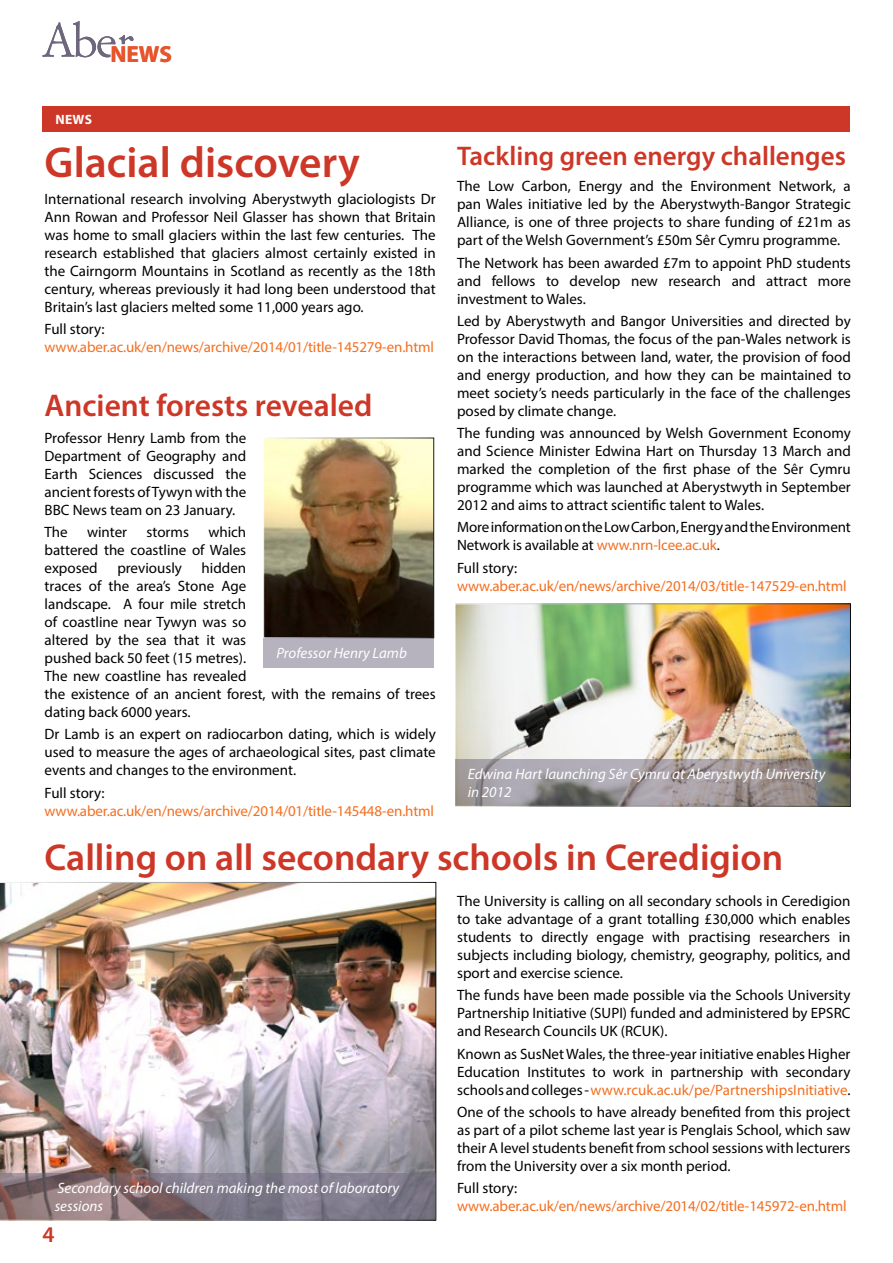
<style>
.page{position:relative;width:893px;height:1263px;background:#fff}
.page>*{position:absolute;margin:0;border:0;box-sizing:border-box;transform-origin:0 0}
.t1{font:600 43.5px "Myriad Pro";color:#cd3727}
.t2{font:600 37.5px "Myriad Pro";color:#cd3727}
.t3{font:600 31.5px "Myriad Pro";color:#cd3727}
.t4{font:600 27px "Myriad Pro";color:#cd3727}
.t5{font:700 23.25px "Myriad Pro";color:#e7552c}
.t6{font:600 22.5px "Myriad Pro";color:#cd3727}
.t7{font:15px/18px "Myriad Pro";color:#000;text-align:justify}
.t8{font:15px "Myriad Pro";letter-spacing:-.01em;color:#f36f21}
.t9{font:italic 15px/18px "Myriad Pro";color:#fff}
.t10{font:700 13.5px "Myriad Pro";color:#fff}
.s1{color:#f36f21}
</style>
<div class="page">
<div style="left:43px;top:106px;width:807px;height:26px;background:#cd3727"></div>
<img style="left:265px;top:440px;width:167px;height:196px">
<div style="left:263px;top:438px;width:171px;height:200px;border:1px solid #fff"></div>
<div style="left:264px;top:638px;width:170px;height:30px;background:#b6b2be"></div>
<img style="left:457px;top:605px;width:392px;height:154px">
<svg style="left:455px;top:759px;width:395px;height:47px;background:#979193"></svg>
<svg style="left:43px;top:21px;width:90px;height:36px"></svg>
<img style="left:0;top:882px;width:436px;height:291px">
<svg style="left:0;top:1173px;width:436px;height:47px;background:#827580"></svg>
<h3 class="t5" style="left:110px;top:39px;width:63px">NEWS</h3>
<p class="t10" style="left:55px;top:111px;width:38px">NEWS</p>
<h1 class="t1" style="left:45px;top:135px;width:317px">Glacial discovery</h1>
<p class="t7" style="left:45px;top:189px;width:393px">International research involving Aberystwyth glaciologists Dr Ann Rowan and Professor Neil Glasser has shown that Britain was home to small glaciers within the last few centuries. The research established that glaciers almost certainly existed in the Cairngorm Mountains in Scotland as recently as the 18th century, whereas previously it had long been understood that Britain’s last glaciers melted some 11,000 years ago.</p>
<p class="t7" style="left:45px;top:320px;width:62px">Full story:</p>
<p class="t8" style="left:45px;top:338px;width:391px">www.aber.ac.uk/en/news/archive/2014/01/title-145279-en.html</p>
<h3 class="t3" style="left:45px;top:386px;width:329px">Ancient forests revealed</h3>
<p class="t7" style="left:45px;top:428px;width:203px">Professor Henry Lamb from the Department of Geography and Earth Sciences discussed the ancient forests of Tywyn with the BBC News team on 23 January.</p>
<p class="t7" style="left:45px;top:523px;width:25px">The</p>
<p class="t7" style="left:87px;top:523px;width:42px">winter</p>
<p class="t7" style="left:147px;top:523px;width:44px">storms</p>
<p class="t7" style="left:45px;top:523px;width:203px;text-indent:164px">which battered the coastline of Wales exposed</p>
<p class="t7" style="left:45px;top:559px;width:393px;text-align:left;text-indent:157px">hidden<br>traces of the area’s Stone Age<br>landscape. A four mile stretch<br>of coastline near Tywyn was so<br>altered by the sea that it was<br>pushed back 50 feet (15 metres).<br>The new coastline has revealed<br>the existence of an ancient forest, with the remains of trees dating back 6000 years.</p>
<p class="t7" style="left:45px;top:725px;width:393px">Dr Lamb is an expert on radiocarbon dating, which is widely used to measure the ages of archaeological sites, past climate events and changes to the environment.</p>
<p class="t7" style="left:45px;top:783px;width:62px">Full story:</p>
<p class="t8" style="left:45px;top:801px;width:391px">www.aber.ac.uk/en/news/archive/2014/01/title-145448-en.html</p>
<p class="t7" style="left:117px;top:559px;width:66px">previously</p>
<p class="t9" style="left:276px;top:644px;width:132px">Professor Henry Lamb</p>
<h3 class="t4" style="left:457px;top:139px;width:390px">Tackling green energy challenges</h3>
<p class="t7" style="left:457px;top:177px;width:395px">The Low Carbon, Energy and the Environment Network, a pan Wales initiative led by the Aberystwyth-Bangor Strategic Alliance, is one of three projects to share funding of £21m as part of the Welsh Government’s £50m Sêr Cymru programme.</p>
<p class="t7" style="left:457px;top:253px;width:395px">The Network has been awarded £7m to appoint PhD students and fellows to develop new research and attract more investment to Wales.</p>
<p class="t7" style="left:457px;top:312px;width:395px">Led by Aberystwyth and Bangor Universities and directed by Professor David Thomas, the focus of the pan-Wales network is on the interactions between land, water, the provision of food and energy production, and how they can be maintained to meet society’s needs particularly in the face of the challenges posed by climate change.</p>
<p class="t7" style="left:457px;top:424px;width:395px">The funding was announced by Welsh Government Economy and Science Minister Edwina Hart on Thursday 13 March and marked the completion of the first phase of the Sêr Cymru programme which was launched at Aberystwyth in September 2012 and aims to attract scientific talent to Wales.</p>
<p class="t7" style="left:457px;top:518px;width:395px">More information on the Low Carbon, Energy and the Environment<br>Network is available at <span class="s1">www.nrn-lcee.ac.uk</span>.</p>
<p class="t7" style="left:457px;top:558px;width:62px">Full story:</p>
<p class="t8" style="left:457px;top:576px;width:391px">www.aber.ac.uk/en/news/archive/2014/03/title-147529-en.html</p>
<p class="t9" style="left:468px;top:765px;width:359px">Edwina Hart launching Sêr Cymru at Aberystwyth University in 2012</p>
<h2 class="t2" style="left:45px;top:833px;width:740px">Calling on all secondary schools in Ceredigion</h2>
<p class="t7" style="left:457px;top:892px;width:395px">The University is calling on all secondary schools in Ceredigion to take advantage of a grant totalling £30,000 which enables students to directly engage with practising researchers in subjects including biology, chemistry, geography, politics, and sport and exercise science.</p>
<p class="t7" style="left:457px;top:986px;width:395px">The funds have been made possible via the Schools University Partnership Initiative (SUPI) funded and administered by EPSRC and Research Councils UK (RCUK).</p>
<p class="t7" style="left:457px;top:1044px;width:395px">Known as SusNet Wales, the three-year initiative enables Higher Education Institutes to work in partnership with secondary schools and colleges - <span class="s1">www.rcuk.ac.uk/pe/PartnershipsInitiative</span>.</p>
<p class="t7" style="left:457px;top:1102px;width:395px">One of the schools to have already benefited from this project as part of a pilot scheme last year is Penglais School, which saw their A level students benefit from school sessions with lecturers from the University over a six month period.</p>
<p class="t7" style="left:457px;top:1179px;width:62px">Full story:</p>
<p class="t8" style="left:457px;top:1197px;width:391px">www.aber.ac.uk/en/news/archive/2014/02/title-145972-en.html</p>
<p class="t9" style="left:55px;top:1179px;width:346px">Secondary school children making the most of laboratory sessions</p>
<h3 class="t6" style="left:43px;top:1220px;width:14px">4</h3>
</div>
